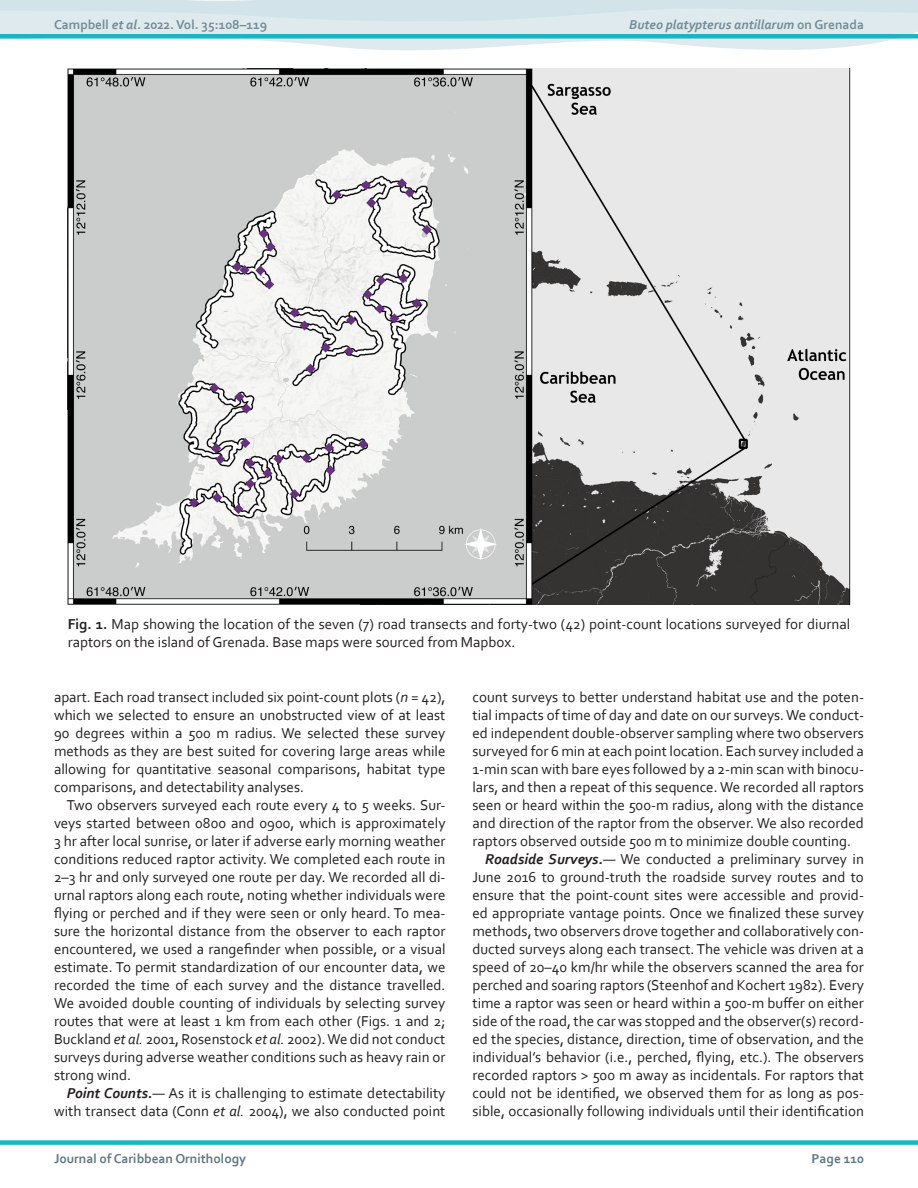
<style>
.page{position:relative;width:918px;height:1188px;background:#fff}
.page>*{position:absolute;margin:0;border:0;box-sizing:border-box;transform-origin:0 0}
.main_body_text__P{font:15px/18px "Corbel";color:#231f20;text-align:justify}
.Figure_Legend__P{font:15px/18px "Corbel";color:#231f20}
.t1{font:700 13.5px "Corbel";color:#5f7682}
.t2{font:italic 700 13.5px "Corbel";color:#758b95}
.t3{font:700 13.5px "Corbel";color:#758b95}
.s1{font-style:italic}
.s2{font-style:normal}
.s3{font-weight:700}
.s4{font-weight:700;font-style:italic}
</style>
<div class="page">
<svg style="left:0;top:0;width:918px;height:51px;fill:#deeaee"></svg>
<div style="left:0;top:1140px;width:918px;height:5px;background:#16b7c3"></div>
<img style="left:68px;top:69px;width:782px;height:535px">
<div style="left:0;top:34px;width:918px;height:5px;background:#16b7c3"></div>
<p class="t3" style="left:54px;top:16px;width:215px">Campbell <span class="s1">et al.</span> 2022. Vol. 35:108–119</p>
<p class="t2" style="left:629px;top:16px;width:236px">Buteo platypterus antillarum <span class="s2">on Grenada</span></p>
<p class="Figure_Legend__P" style="left:68px;top:615px;width:784px"><span class="s3">Fig. 1.</span> Map showing the location of the seven (7) road transects and forty-two (42) point-count locations surveyed for diurnal raptors on the island of Grenada. Base maps were sourced from Mapbox.</p>
<p class="main_body_text__P" style="left:54px;top:688px;width:393px">apart. Each road transect included six point-count plots (<span class="s1">n</span> = 42), which we selected to ensure an unobstructed view of at least 90 degrees within a 500 m radius. We selected these survey methods as they are best suited for covering large areas while allowing for quantitative seasonal comparisons, habitat type comparisons, and detectability analyses.</p>
<p class="main_body_text__P" style="left:54px;top:796px;width:393px;text-indent:13px">Two observers surveyed each route every 4 to 5 weeks. Sur&shy;veys started between 0800 and 0900, which is approximately 3 hr after local sunrise, or later if adverse early morning weather conditions reduced raptor activity. We completed each route in 2–3 hr and only surveyed one route per day. We recorded all di&shy;urnal raptors along each route, noting whether individuals were flying or perched and if they were seen or only heard. To mea&shy;sure the horizontal distance from the observer to each raptor encountered, we used a rangefinder when possible, or a visual estimate. To permit standardization of our encounter data, we recorded the time of each survey and the distance travelled.<br>We avoided double counting of individuals by selecting survey routes that were at least 1 km from each other (Figs. 1 and 2; Buckland <span class="s1">et al.</span> 2001, Rosenstock <span class="s1">et al.</span> 2002). We did not conduct surveys during adverse weather conditions such as heavy rain or strong wind.</p>
<p class="main_body_text__P" style="left:54px;top:1084px;width:393px;text-align:right"><span class="s4">Point Counts.</span>— As it is challenging to estimate detectability with transect data (Conn <span class="s1">et al.</span> 2004), we also conducted point</p>
<p class="main_body_text__P" style="left:472px;top:688px;width:393px">count surveys to better understand habitat use and the poten&shy;tial impacts of time of day and date on our surveys. We conduct&shy;ed independent double-observer sampling where two observers surveyed for 6 min at each point location. Each survey included a 1-min scan with bare eyes followed by a 2-min scan with binocu&shy;lars, and then a repeat of this sequence. We recorded all raptors seen or heard within the 500-m radius, along with the distance and direction of the raptor from the observer. We also recorded raptors observed outside 500 m to minimize double counting.</p>
<p class="main_body_text__P" style="left:472px;top:850px;width:393px;text-indent:13px"><span class="s4">Roadside Surveys.</span>— We conducted a preliminary survey in June 2016 to ground-truth the roadside survey routes and to ensure that the point-count sites were accessible and provid&shy;ed appropriate vantage points. Once we finalized these survey methods, two observers drove together and collaboratively con&shy;ducted surveys along each transect. The vehicle was driven at a speed of 20–40 km/hr while the observers scanned the area for perched and soaring raptors (Steenhof and Kochert 1982). Every time a raptor was seen or heard within a 500-m buffer on either side of the road, the car was stopped and the observer(s) record&shy;ed the species, distance, direction, time of observation, and the individual’s behavior (i.e., perched, flying, etc.). The observers recorded raptors &gt; 500 m away as incidentals. For raptors that could not be identified, we observed them for as long as pos&shy;sible, occasionally following individuals until their identification</p>
<p class="t1" style="left:54px;top:1150px;width:194px">Journal of Caribbean Ornithology</p>
<p class="t1" style="left:812px;top:1150px;width:54px">Page 110</p>
</div>
